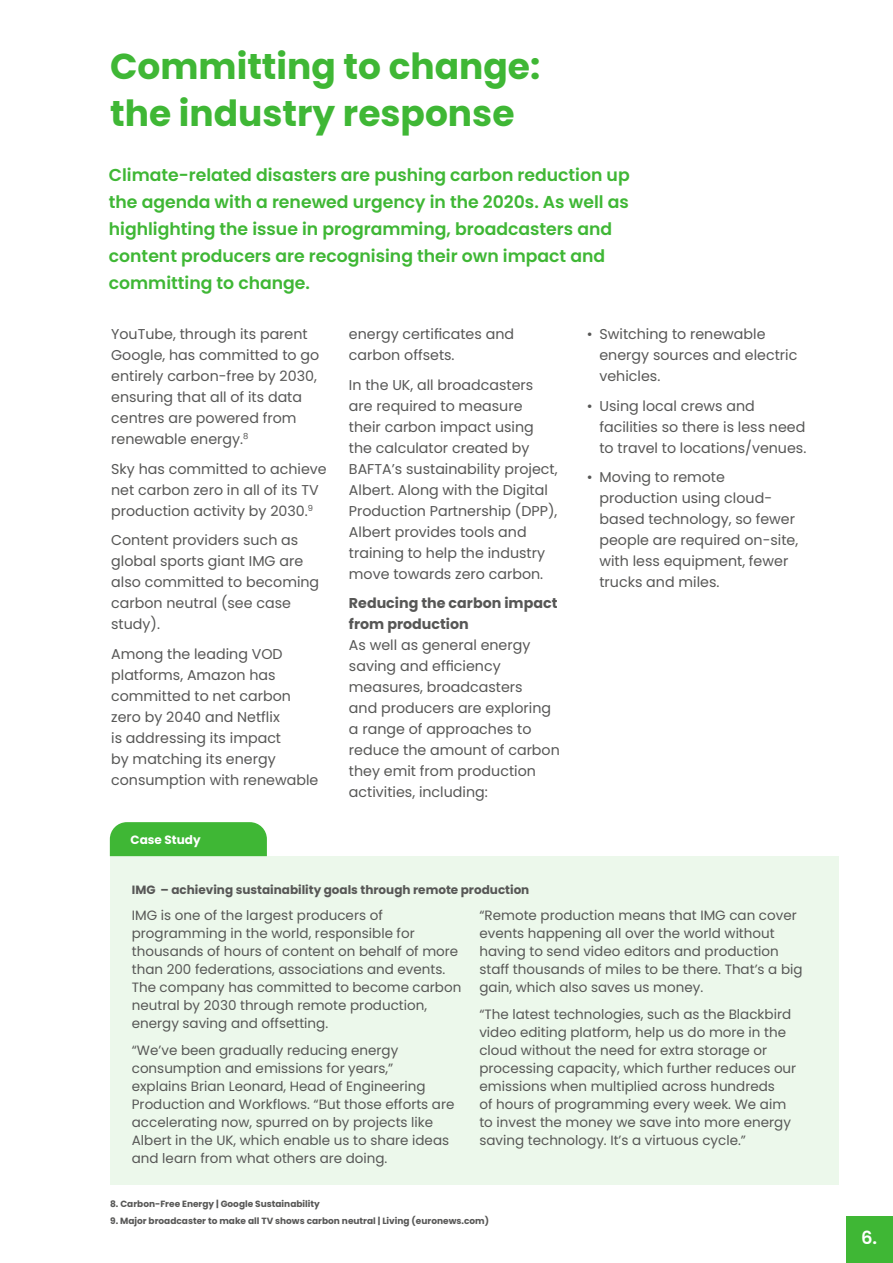
<style>
.page{position:relative;width:893px;height:1263px;background:#fff}
.page>*{position:absolute;margin:0;border:0;box-sizing:border-box;transform-origin:0 0}
.t1{font:700 36px/46.8px "Poppins";color:#3fb735}
.t2{font:600 18px "Poppins";color:#fff}
.t3{font:600 17.25px/27px "Poppins";color:#3fb735}
.t4{font:14.25px/21px "Poppins";color:#575756}
.t5{font:700 14.25px/21px "Poppins";color:#575756}
.t6{font:13.5px/18px "Poppins";color:#575756}
.t7{font:700 12px "Poppins";color:#575756}
.t8{font:700 12px "Poppins";color:#fff}
.t9{font:700 9px "Poppins";color:#575756}
</style>
<div class="page">
<div style="left:110px;top:856px;width:729px;height:329px;background:#ecf8eb"></div>
<div style="left:110px;top:822px;width:157px;height:34px;background:#3fb735"></div>
<div style="left:846px;top:1216px;width:47px;height:47px;background:#3fb735"></div>
<h1 class="t1" style="left:110px;top:43px;width:432px">Committing to change: the industry response</h1>
<p class="t3" style="left:109px;top:161px;width:522px">Climate-related disasters are pushing carbon reduction up the agenda with a renewed urgency in the 2020s. As well as highlighting the issue in programming, broadcasters and content producers are recognising their own impact and committing to change.</p>
<p class="t4" style="left:111px;top:324px;width:210px">YouTube, through its parent<br>Google, has committed to go entirely carbon-free by 2030, ensuring that all of its data centres are powered from renewable energy.<sup>8</sup></p>
<p class="t4" style="left:111px;top:458px;width:217px">Sky has committed to achieve net carbon zero in all of its TV production activity by 2030.<sup>9</sup></p>
<p class="t4" style="left:111px;top:530px;width:210px">Content providers such as global sports giant IMG are also committed to becoming carbon neutral (see case study).</p>
<p class="t4" style="left:111px;top:643px;width:209px">Among the leading VOD platforms, Amazon has committed to net carbon zero by 2040 and Netflix<br>is addressing its impact<br>by matching its energy consumption with renewable</p>
<p class="t8" style="left:131px;top:833px;width:71px">Case Study</p>
<p class="t4" style="left:349px;top:324px;width:167px">energy certificates and carbon offsets.</p>
<p class="t4" style="left:349px;top:374px;width:210px">In the UK, all broadcasters are required to measure their carbon impact using the calculator created by<br>BAFTA’s sustainability project,<br>Albert. Along with the Digital<br>Production Partnership (DPP),<br>Albert provides tools and training to help the industry move towards zero carbon.</p>
<p class="t5" style="left:349px;top:593px;width:210px">Reducing the carbon impact from production</p>
<p class="t4" style="left:349px;top:635px;width:212px">As well as general energy saving and efficiency measures, broadcasters<br>and producers are exploring a range of approaches to reduce the amount of carbon they emit from production activities, including:</p>
<p class="t4" style="left:599px;top:324px;width:199px;text-indent:-13px">• Switching to renewable energy sources and electric vehicles.</p>
<p class="t4" style="left:599px;top:395px;width:208px;text-indent:-13px">• Using local crews and facilities so there is less need to travel to locations/venues.</p>
<p class="t4" style="left:599px;top:467px;width:200px;text-indent:-13px">• Moving to remote production using cloud&shy;based technology, so fewer people are required on-site, with less equipment, fewer trucks and miles.</p>
<p class="t7" style="left:132px;top:882px;width:399px">IMG – achieving sustainability goals through remote production</p>
<p class="t6" style="left:132px;top:906px;width:331px">IMG is one of the largest producers of programming in the world, responsible for thousands of hours of content on behalf of more than 200 federations, associations and events.<br>The company has committed to become carbon neutral by 2030 through remote production, energy saving and offsetting.</p>
<p class="t6" style="left:132px;top:1041px;width:324px">“We’ve been gradually reducing energy consumption and emissions for years,”<br>explains Brian Leonard, Head of Engineering Production and Workflows. “But those efforts are accelerating now, spurred on by projects like Albert in the UK, which enable us to share ideas and learn from what others are doing.</p>
<p class="t6" style="left:479px;top:906px;width:325px">“Remote production means that IMG can cover events happening all over the world without having to send video editors and production staff thousands of miles to be there. That’s a big gain, which also saves us money.</p>
<p class="t6" style="left:479px;top:1005px;width:318px">“The latest technologies, such as the Blackbird video editing platform, help us do more in the cloud without the need for extra storage or processing capacity, which further reduces our emissions when multiplied across hundreds<br>of hours of programming every week. We aim to invest the money we save into more energy saving technology. It’s a virtuous cycle.”</p>
<p class="t9" style="left:110px;top:1198px;width:211px">8. Carbon-Free Energy | Google Sustainability</p>
<p class="t9" style="left:110px;top:1215px;width:380px">9. Major broadcaster to make all TV shows carbon neutral | Living (euronews.com)</p>
<p class="t2" style="left:861px;top:1227px;width:18px">6.</p>
</div>
